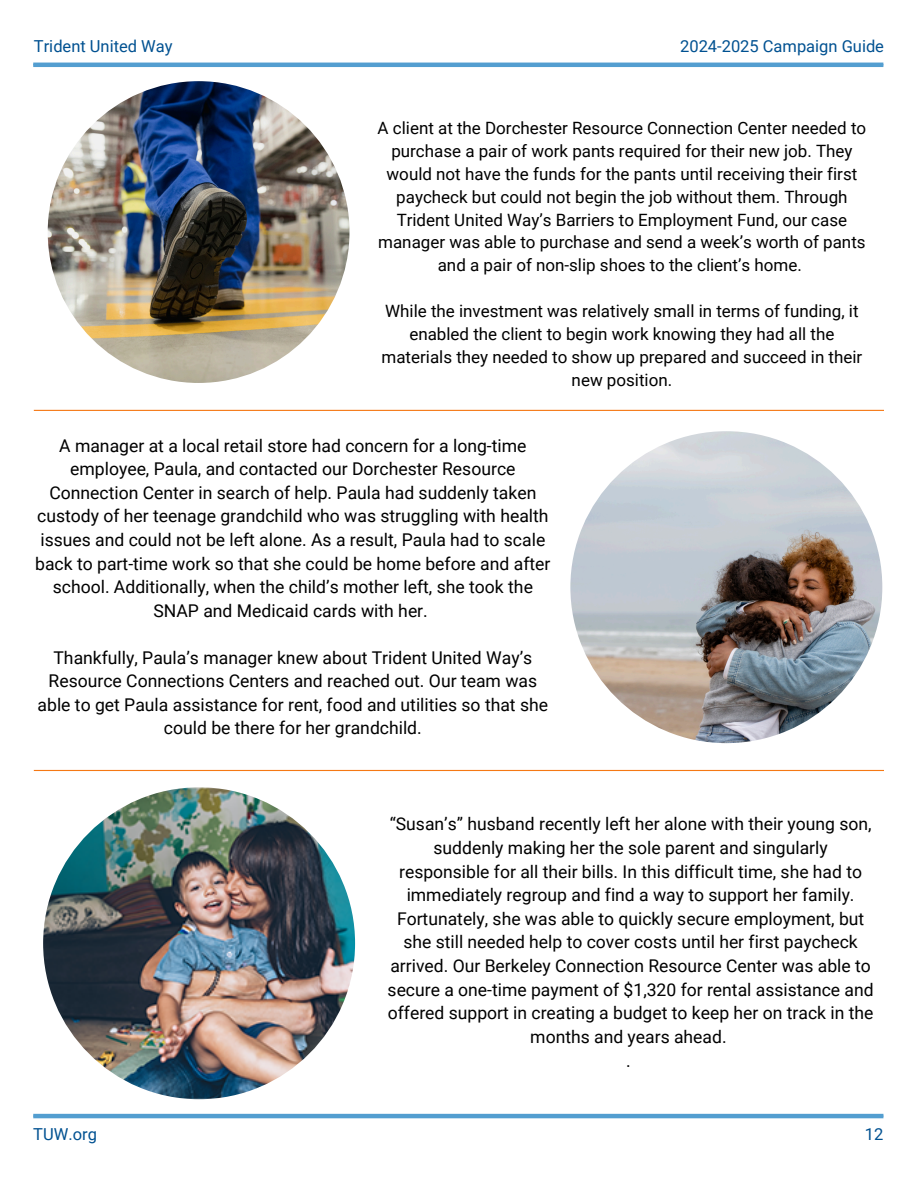
<style>
.page{position:relative;width:918px;height:1188px;background:#fff}
.page>*{position:absolute;margin:0;border:0;box-sizing:border-box;transform-origin:0 0}
.t1{font:17.55px/23.7px "Roboto";color:#000;text-align:center}
.t2{font:16.95px/22.8px "Roboto";color:#000;text-align:center}
.t3{font:16.5px "Roboto";color:#005191}
</style>
<div class="page">
<hr style="left:34px;top:770px;width:850px;height:1px;background:#f57814">
<hr style="left:34px;top:410px;width:850px;height:1px;background:#f57814">
<img style="left:43px;top:787px;width:312px;height:312px;border-radius:50%">
<img style="left:570px;top:431px;width:312px;height:312px;border-radius:50%">
<img style="left:48px;top:81px;width:301px;height:302px;border-radius:50%">
<hr style="left:33px;top:63px;width:850px;height:4px;background:#539ed0">
<hr style="left:33px;top:1114px;width:850px;height:4px;background:#539ed0">
<p class="t3" style="left:34px;top:36px;width:140px">Trident United Way</p>
<h1 class="t3" style="left:680px;top:36px;width:205px">2024-2025 Campaign Guide</h1>
<h1 class="t2" style="left:378px;top:117px;width:490px">A client at the Dorchester Resource Connection Center needed to purchase a pair of work pants required for their new job. They would not have the funds for the pants until receiving their first paycheck but could not begin the job without them. Through Trident United Way’s Barriers to Employment Fund, our case manager was able to purchase and send a week’s worth of pants and a pair of non-slip shoes to the client’s home.</h1>
<p class="t2" style="left:382px;top:300px;width:482px">While the investment was relatively small in terms of funding, it enabled the client to begin work knowing they had all the materials they needed to show up prepared and succeed in their new position.</p>
<h1 class="t1" style="left:35px;top:434px;width:517px">A manager at a local retail store had concern for a long-time employee, Paula, and contacted our Dorchester Resource Connection Center in search of help. Paula had suddenly taken custody of her teenage grandchild who was struggling with health issues and could not be left alone. As a result, Paula had to scale back to part-time work so that she could be home before and after school. Additionally, when the child’s mother left, she took the SNAP and Medicaid cards with her.</h1>
<h1 class="t1" style="left:38px;top:646px;width:512px">Thankfully, Paula’s manager knew about Trident United Way’s Resource Connections Centers and reached out. Our team was able to get Paula assistance for rent, food and utilities so that she could be there for her grandchild.</h1>
<h1 class="t1" style="left:388px;top:812px;width:488px">“Susan’s” husband recently left her alone with their young son, suddenly making her the sole parent and singularly responsible for all their bills. In this difficult time, she had to immediately regroup and find a way to support her family.<br>Fortunately, she was able to quickly secure employment, but she still needed help to cover costs until her first paycheck arrived. Our Berkeley Connection Resource Center was able to secure a one-time payment of $1,320 for rental assistance and offered support in creating a budget to keep her on track in the months and years ahead.<br>.</h1>
<h1 class="t3" style="left:33px;top:1125px;width:65px">TUW.org</h1>
<p class="t3" style="left:865px;top:1125px;width:20px">12</p>
</div>
